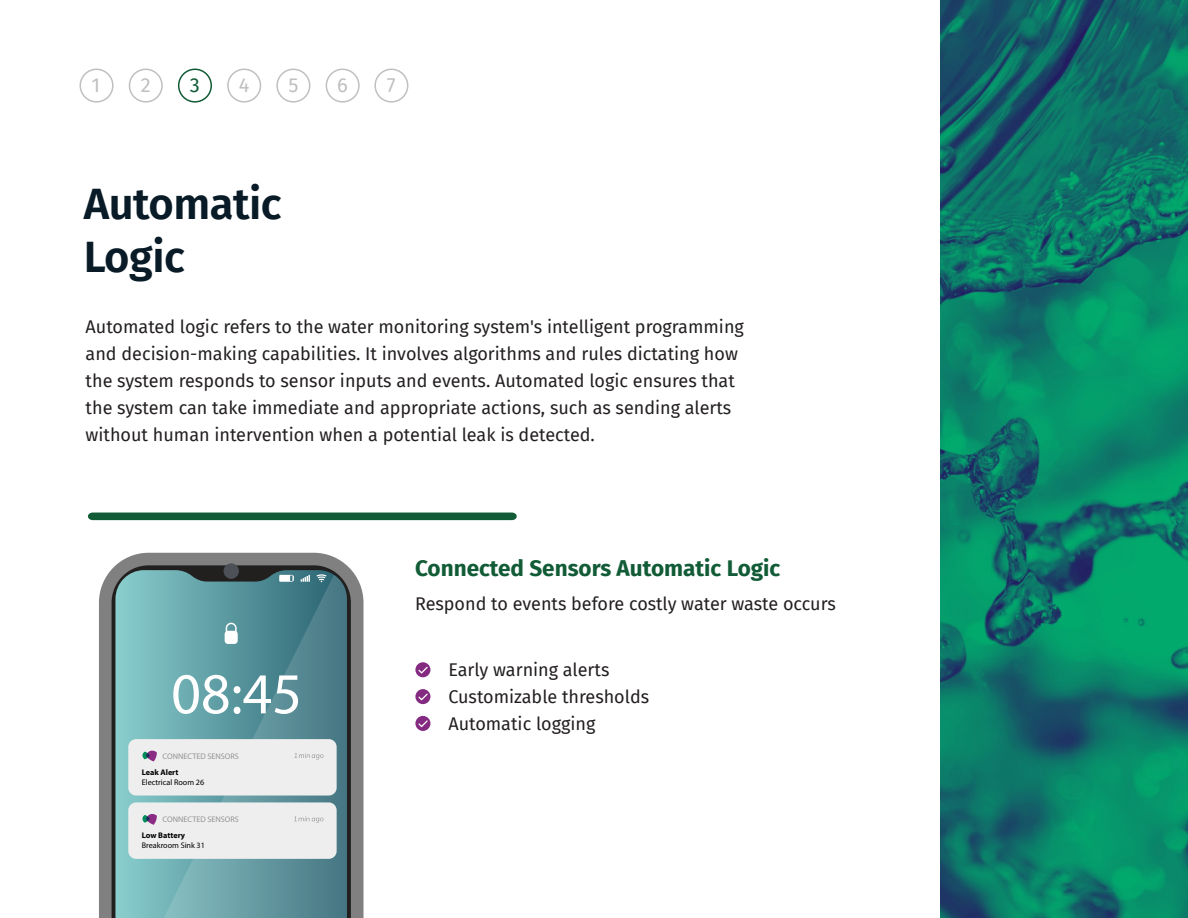
<style>
.page{position:relative;width:1188px;height:918px;background:#fff}
.page>*{position:absolute;margin:0;border:0;box-sizing:border-box;transform-origin:0 0}
.t1{font:600 43.5px/52.5px "Fira Sans";letter-spacing:-.01em;color:#081b26}
.t2{font:700 22.5px "Fira Sans";color:#115b36}
.t3{font:20.1px "Fira Sans";color:#c0c0c0}
.t4{font:20.1px "Fira Sans";color:#115b36}
.t5{font:18px/27px "Fira Sans";color:#231f20}
.t6{font:8.1px "Myriad Pro";color:#939393}
.t7{font:8.1px "Myriad Pro";color:#000}
.t8{font:700 8.1px "Myriad Pro";color:#000}
</style>
<div class="page">
<img style="left:940px;top:0;width:247px;height:918px">
<div style="left:80px;top:69px;width:34px;height:34px;border:2px solid #c0c0c0;border-radius:50%"></div>
<div style="left:129px;top:69px;width:34px;height:34px;border:2px solid #c0c0c0;border-radius:50%"></div>
<div style="left:178px;top:69px;width:34px;height:34px;border:2px solid #115b36;border-radius:50%"></div>
<div style="left:227px;top:69px;width:34px;height:34px;border:2px solid #c0c0c0;border-radius:50%"></div>
<div style="left:276px;top:69px;width:34px;height:34px;border:2px solid #c0c0c0;border-radius:50%"></div>
<div style="left:326px;top:69px;width:34px;height:34px;border:2px solid #c0c0c0;border-radius:50%"></div>
<div style="left:374px;top:69px;width:34px;height:34px;border:2px solid #c0c0c0;border-radius:50%"></div>
<div style="left:88px;top:513px;width:429px;height:7px;background:#115b36"></div>
<div style="left:415px;top:662px;width:15px;height:15px;background:#842a80;border-radius:50%"></div>
<svg style="left:418px;top:667px;width:10px;height:7px"></svg>
<div style="left:415px;top:689px;width:15px;height:15px;background:#842a80;border-radius:50%"></div>
<svg style="left:418px;top:694px;width:10px;height:6px"></svg>
<div style="left:415px;top:716px;width:15px;height:15px;background:#842a80;border-radius:50%"></div>
<svg style="left:418px;top:720px;width:10px;height:7px"></svg>
<svg style="left:99px;top:553px;width:265px;height:365px"></svg>
<div style="left:224px;top:563px;width:15px;height:16px;background:#4d5157;border-radius:50%"></div>
<svg style="left:115px;top:575px;width:232px;height:343px"></svg>
<svg style="left:317px;top:574px;width:9px;height:8px"></svg>
<svg style="left:301px;top:575px;width:9px;height:7px"></svg>
<svg style="left:279px;top:575px;width:15px;height:7px"></svg>
<svg style="left:173px;top:675px;width:55px;height:39px"></svg>
<svg style="left:234px;top:675px;width:64px;height:39px"></svg>
<svg style="left:225px;top:623px;width:13px;height:21px"></svg>
<div style="left:128px;top:739px;width:209px;height:57px;background:#eee;border-radius:8px"></div>
<svg style="left:294px;top:753px;width:29px;height:7px"></svg>
<svg style="left:142px;top:750px;width:15px;height:11px"></svg>
<div style="left:128px;top:802px;width:209px;height:57px;background:#eee;border-radius:8px"></div>
<svg style="left:294px;top:816px;width:29px;height:7px"></svg>
<svg style="left:142px;top:814px;width:15px;height:11px"></svg>
<p class="t3" style="left:92px;top:70px;width:10px">1</p>
<p class="t3" style="left:141px;top:70px;width:11px">2</p>
<p class="t4" style="left:190px;top:70px;width:12px">3</p>
<p class="t3" style="left:239px;top:70px;width:12px">4</p>
<p class="t3" style="left:288px;top:70px;width:12px">5</p>
<p class="t3" style="left:337px;top:70px;width:12px">6</p>
<p class="t3" style="left:387px;top:70px;width:10px">7</p>
<h1 class="t1" style="left:84px;top:175px;width:200px">Automatic<br>Logic</h1>
<p class="t5" style="left:86px;top:313px;width:660px">Automated logic refers to the water monitoring system's intelligent programming and decision-making capabilities. It involves algorithms and rules dictating how the system responds to sensor inputs and events. Automated logic ensures that the system can take immediate and appropriate actions, such as sending alerts without human intervention when a potential leak is detected.</p>
<p class="t2" style="left:415px;top:549px;width:367px">Connected Sensors Automatic Logic</p>
<p class="t5" style="left:415px;top:589px;width:422px">Respond to events before costly water waste occurs</p>
<p class="t6" style="left:163px;top:751px;width:78px">CONNECTED SENSORS</p>
<p class="t8" style="left:142px;top:767px;width:38px">Leak Alert</p>
<p class="t7" style="left:142px;top:777px;width:64px">Electrical Room 26</p>
<p class="t6" style="left:163px;top:815px;width:78px">CONNECTED SENSORS</p>
<p class="t8" style="left:142px;top:830px;width:45px">Low Battery</p>
<p class="t7" style="left:142px;top:840px;width:65px">Breakroom Sink 31</p>
<p class="t5" style="left:448px;top:656px;width:202px">Early warning alerts<br>Customizable thresholds<br>Automatic logging</p>
</div>
